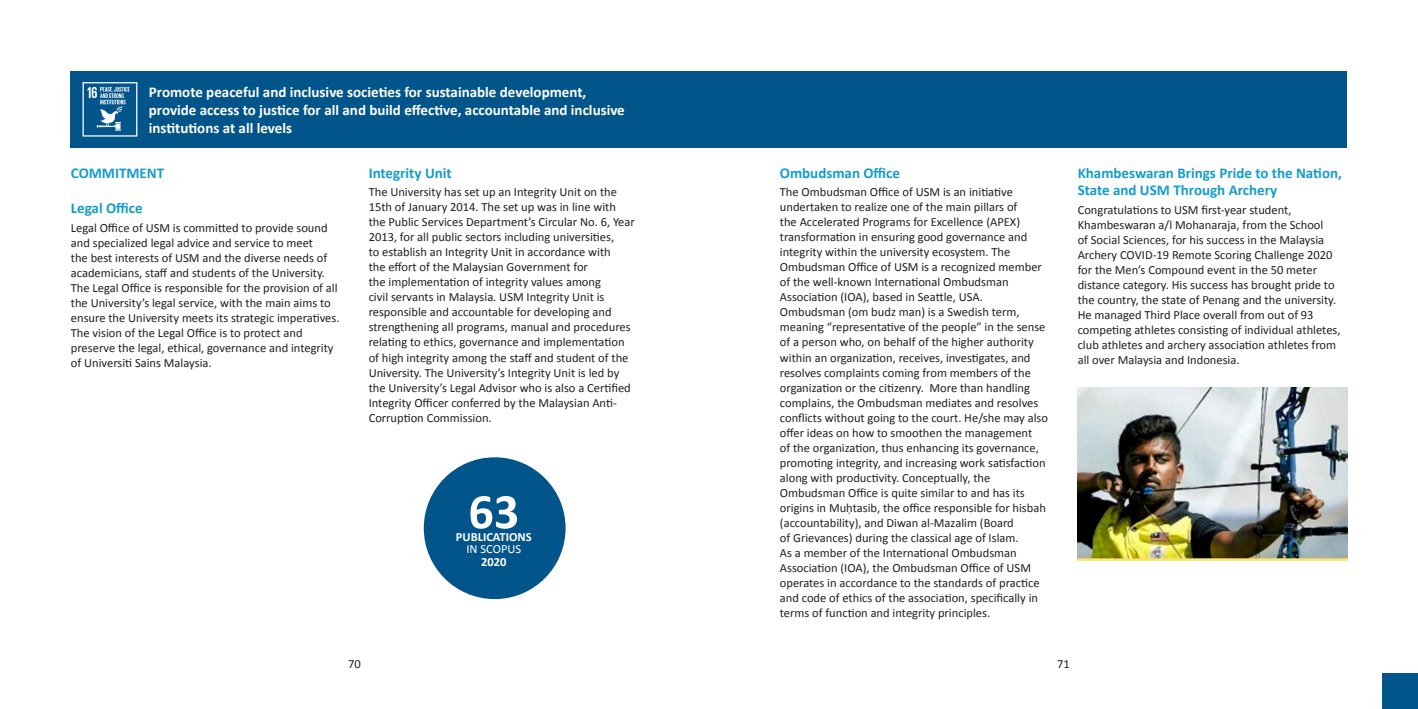
<style>
.page{position:relative;width:1418px;height:709px;background:#fff}
.page>*{position:absolute;margin:0;border:0;box-sizing:border-box;transform-origin:0 0}
.t1{font:700 50px "Calibri";color:#fff}
.t2{font:700 15px/18px "Calibri";color:#fff}
.TAJUK01Break{font:700 15px/17.5px "Calibri";color:#149dcc}
.TAJUK01{font:700 15px "Calibri";color:#149dcc}
.TEKSforTAJUK01{font:12.5px/15px "Calibri";color:#231f20}
.t3{font:700 12.5px "Calibri";color:#fff}
.t4{font:12.5px "Calibri";color:#fff}
</style>
<div class="page">
<div style="left:71px;top:71px;width:1275px;height:77px;background:#02558b"></div>
<img style="left:87px;top:86px;width:43px;height:45px">
<div style="left:83px;top:82px;width:54px;height:55px;border:1px solid #fff"></div>
<div style="left:1382px;top:673px;width:35px;height:36px;background:#02558b"></div>
<div style="left:424px;top:457px;width:141px;height:142px;background:#02558b;border-radius:50%"></div>
<img style="left:1077px;top:387px;width:269px;height:173px">
<p class="t2" style="left:149px;top:83px;width:477px">Promote peaceful and inclusive societies for sustainable development, provide access to justice for all and build effective, accountable and inclusive institutions at all levels</p>
<p class="TAJUK01Break" style="left:71px;top:164px;width:95px">COMMITMENT</p>
<p class="TAJUK01" style="left:71px;top:198px;width:73px">Legal Office</p>
<p class="TEKSforTAJUK01" style="left:71px;top:220px;width:270px">Legal Office of USM is committed to provide sound and specialized legal advice and service to meet<br>the best interests of USM and the diverse needs of academicians, staff and students of the University.<br>The Legal Office is responsible for the provision of all the University’s legal service, with the main aims to ensure the University meets its strategic imperatives.<br>The vision of the Legal Office is to protect and preserve the legal, ethical, governance and integrity of Universiti Sains Malaysia.</p>
<p class="TAJUK01Break" style="left:369px;top:164px;width:85px">Integrity Unit</p>
<p class="TEKSforTAJUK01" style="left:369px;top:185px;width:268px">The University has set up an Integrity Unit on the 15th of January 2014. The set up was in line with the Public Services Department’s Circular No. 6, Year 2013, for all public sectors including universities,<br>to establish an Integrity Unit in accordance with<br>the effort of the Malaysian Government for<br>the implementation of integrity values among<br>civil servants in Malaysia. USM Integrity Unit is responsible and accountable for developing and strengthening all programs, manual and procedures relating to ethics, governance and implementation of high integrity among the staff and student of the University. The University’s Integrity Unit is led by the University’s Legal Advisor who is also a Certified Integrity Officer conferred by the Malaysian Anti-Corruption Commission.</p>
<p class="t1" style="left:468px;top:479px;width:52px">63</p>
<p class="t4" style="left:466px;top:541px;width:56px">IN SCOPUS</p>
<p class="t3" style="left:481px;top:553px;width:27px">2020</p>
<p class="t3" style="left:456px;top:528px;width:77px">PUBLICATIONS</p>
<p class="TAJUK01Break" style="left:780px;top:164px;width:122px">Ombudsman Office</p>
<p class="TEKSforTAJUK01" style="left:780px;top:185px;width:270px">The Ombudsman Office of USM is an initiative undertaken to realize one of the main pillars of<br>the Accelerated Programs for Excellence (APEX) transformation in ensuring good governance and integrity within the university ecosystem. The Ombudsman Office of USM is a recognized member of the well-known International Ombudsman Association (IOA), based in Seattle, USA.<br>Ombudsman (om budz man) is a Swedish term, meaning “representative of the people” in the sense of a person who, on behalf of the higher authority within an organization, receives, investigates, and resolves complaints coming from members of the organization or the citizenry. More than handling complains, the Ombudsman mediates and resolves conflicts without going to the court. He/she may also offer ideas on how to smoothen the management<br>of the organization, thus enhancing its governance, promoting integrity, and increasing work satisfaction along with productivity. Conceptually, the Ombudsman Office is quite similar to and has its origins in Muḥtasib, the office responsible for hisbah (accountability), and Diwan al-Mazalim (Board<br>of Grievances) during the classical age of Islam.<br>As a member of the International Ombudsman Association (IOA), the Ombudsman Office of USM operates in accordance to the standards of practice and code of ethics of the association, specifically in terms of function and integrity principles.</p>
<p class="TAJUK01Break" style="left:1077px;top:164px;width:266px">Khambeswaran Brings Pride to the Nation,<br>State and USM Through Archery</p>
<p class="TEKSforTAJUK01" style="left:1077px;top:202px;width:264px">Congratulations to USM first-year student, Khambeswaran a/l Mohanaraja, from the School<br>of Social Sciences, for his success in the Malaysia Archery COVID-19 Remote Scoring Challenge 2020 for the Men’s Compound event in the 50 meter distance category. His success has brought pride to the country, the state of Penang and the university.<br>He managed Third Place overall from out of 93 competing athletes consisting of individual athletes, club athletes and archery association athletes from all over Malaysia and Indonesia.</p>
<p class="TEKSforTAJUK01" style="left:348px;top:656px;width:14px">70</p>
<p class="TEKSforTAJUK01" style="left:1057px;top:656px;width:14px">71</p>
</div>
